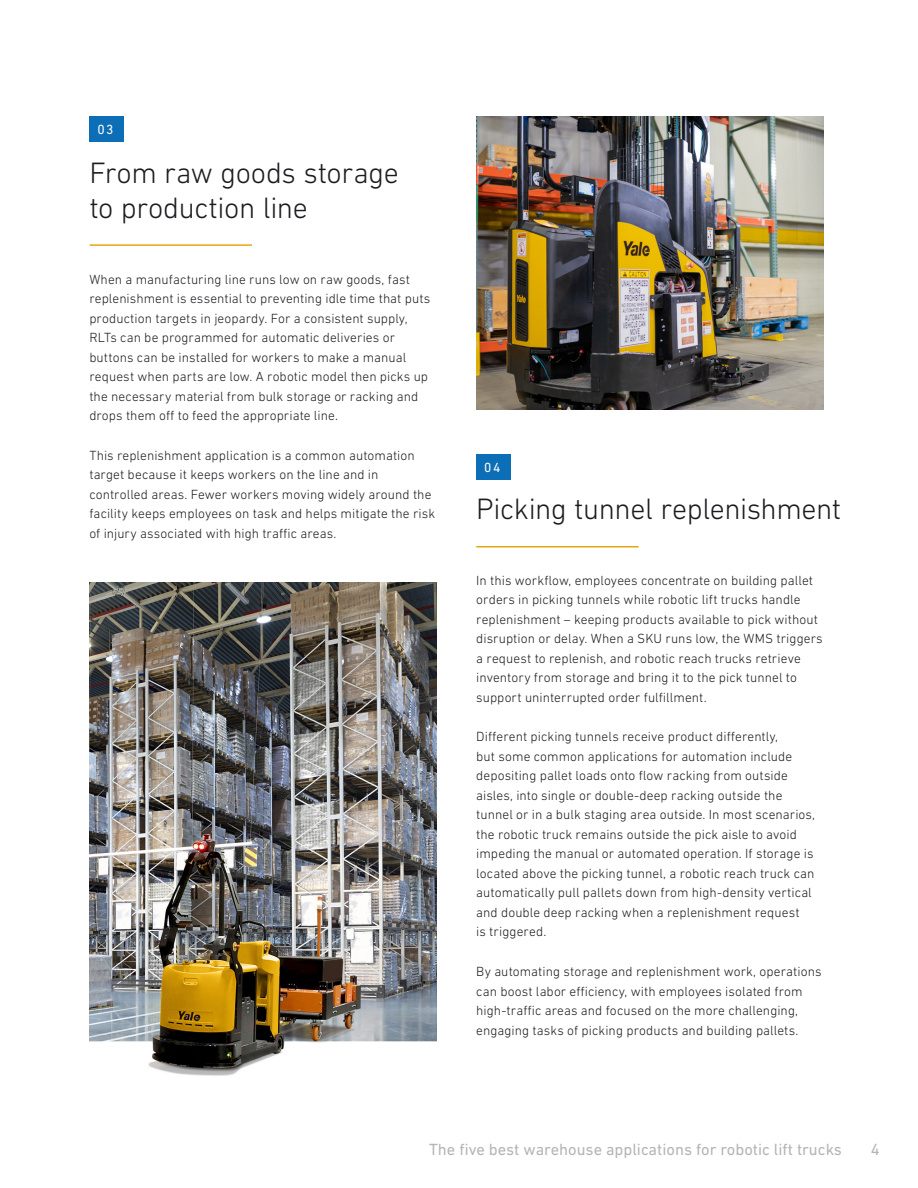
<style>
.page{position:relative;width:918px;height:1188px;background:#fff}
.page>*{position:absolute;margin:0;border:0;box-sizing:border-box;transform-origin:0 0}
.Subhead_1-black{font:300 30px/34.5px "DIN Next LT Pro";letter-spacing:-.01em;color:#1a1c1f}
.t1{font:16.5px "DIN Next LT Pro";color:#b4b5b8}
.YA-Body_Text{font:300 13.5px/19.5px "DIN Next LT Pro";letter-spacing:.005em;color:#1a1c1f}
.Subhead_1-black-2{font:13.5px "DIN Next LT Pro";color:#fff}
</style>
<div class="page">
<img style="left:89px;top:583px;width:347px;height:493px">
<hr style="left:90px;top:244px;width:162px;height:2px;background:#e5a713">
<div style="left:90px;top:117px;width:34px;height:25px;background:#0b6eb7"></div>
<hr style="left:476px;top:546px;width:163px;height:2px;background:#e5a713">
<div style="left:476px;top:454px;width:34px;height:26px;background:#0b6eb7"></div>
<img style="left:476px;top:117px;width:347px;height:293px">
<p class="Subhead_1-black-2" style="left:98px;top:122px;width:18px">03</p>
<p class="Subhead_1-black" style="left:89px;top:155px;width:311px">From raw goods storage to production line</p>
<p class="YA-Body_Text" style="left:89px;top:269px;width:343px">When a manufacturing line runs low on raw goods, fast replenishment is essential to preventing idle time that puts production targets in jeopardy. For a consistent supply, RLTs can be programmed for automatic deliveries or buttons can be installed for workers to make a manual request when parts are low. A robotic model then picks up the necessary material from bulk storage or racking and drops them off to feed the appropriate line.</p>
<p class="YA-Body_Text" style="left:89px;top:445px;width:347px">This replenishment application is a common automation target because it keeps workers on the line and in controlled areas. Fewer workers moving widely around the facility keeps employees on task and helps mitigate the risk of injury associated with high traffic areas.</p>
<p class="Subhead_1-black-2" style="left:484px;top:460px;width:18px">04</p>
<p class="Subhead_1-black" style="left:476px;top:491px;width:367px">Picking tunnel replenishment</p>
<p class="YA-Body_Text" style="left:476px;top:570px;width:348px">In this workflow, employees concentrate on building pallet orders in picking tunnels while robotic lift trucks handle replenishment – keeping products available to pick without disruption or delay. When a SKU runs low, the WMS triggers a request to replenish, and robotic reach trucks retrieve inventory from storage and bring it to the pick tunnel to support uninterrupted order fulfillment.</p>
<p class="YA-Body_Text" style="left:476px;top:727px;width:340px">Different picking tunnels receive product differently,<br>but some common applications for automation include depositing pallet loads onto flow racking from outside aisles, into single or double-deep racking outside the tunnel or in a bulk staging area outside. In most scenarios, the robotic truck remains outside the pick aisle to avoid impeding the manual or automated operation. If storage is located above the picking tunnel, a robotic reach truck can automatically pull pallets down from high-density vertical and double deep racking when a replenishment request<br>is triggered.</p>
<p class="YA-Body_Text" style="left:476px;top:962px;width:347px">By automating storage and replenishment work, operations can boost labor efficiency, with employees isolated from high-traffic areas and focused on the more challenging, engaging tasks of picking products and building pallets.</p>
<p class="t1" style="left:429px;top:1140px;width:414px">The five best warehouse applications for robotic lift trucks</p>
<p class="t1" style="left:871px;top:1140px;width:10px">4</p>
</div>
